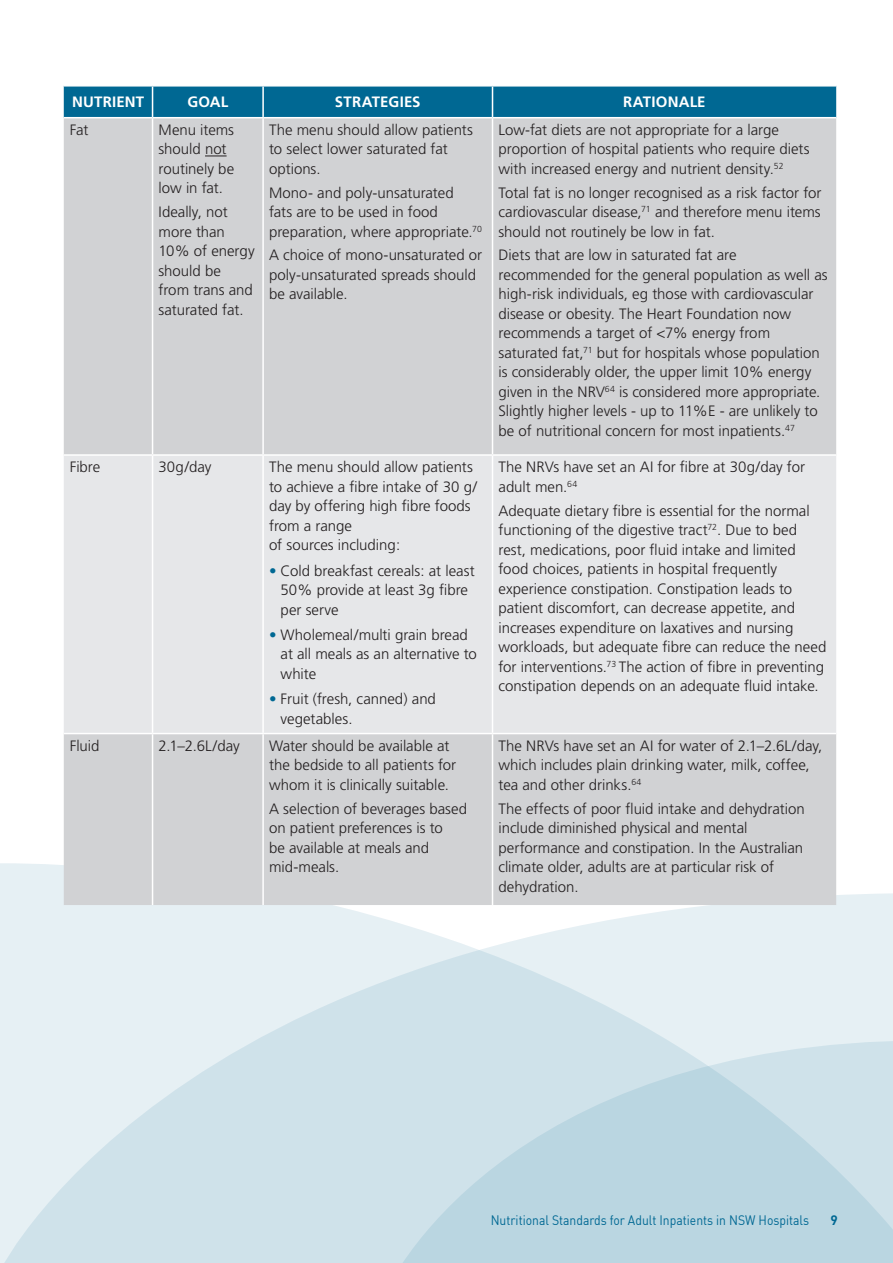
<style>
.page{position:relative;width:893px;height:1263px;background:#fff}
.page>*{position:absolute;margin:0;border:0;box-sizing:border-box;transform-origin:0 0}
.t1{font:300 15px/19.5px "Frutiger";color:#231f20}
.t2{font:700 15px "Frutiger";letter-spacing:.01em;color:#fff}
.t3{font:13.5px "DIN";color:#006893;scale:.9 1}
.t4{font:700 13.5px "DIN";color:#006893}
.s1{color:#006893}
</style>
<div class="page">
<svg style="left:0;top:863px;width:893px;height:400px;background:#deebf0"></svg>
<svg style="left:385px;top:1040px;width:508px;height:223px;background:#c4dbe5"></svg>
<div style="left:64px;top:87px;width:772px;height:30px;background:#006893"></div>
<div style="left:64px;top:118px;width:772px;height:787px;background:#d1d2d4"></div>
<div style="left:64px;top:456px;width:772px;height:277px;background:#e6e7e9"></div>
<hr style="left:262px;top:118px;width:2px;height:336px;background:#fff">
<hr style="left:153px;top:454px;width:110px;height:2px;background:#fff">
<hr style="left:263px;top:454px;width:229px;height:2px;background:#fff">
<hr style="left:262px;top:456px;width:2px;height:277px;background:#fff">
<hr style="left:262px;top:87px;width:2px;height:30px;background:#fff">
<hr style="left:152px;top:87px;width:1px;height:30px;background:#fff">
<hr style="left:152px;top:118px;width:1px;height:336px;background:#fff">
<hr style="left:64px;top:454px;width:89px;height:2px;background:#fff">
<hr style="left:152px;top:456px;width:1px;height:277px;background:#fff">
<hr style="left:492px;top:87px;width:1px;height:30px;background:#fff">
<hr style="left:492px;top:118px;width:1px;height:336px;background:#fff">
<hr style="left:492px;top:454px;width:344px;height:2px;background:#fff">
<hr style="left:492px;top:456px;width:1px;height:277px;background:#fff">
<hr style="left:64px;top:733px;width:89px;height:1px;background:#fff">
<hr style="left:153px;top:733px;width:110px;height:1px;background:#fff">
<hr style="left:152px;top:734px;width:1px;height:171px;background:#fff">
<hr style="left:263px;top:733px;width:229px;height:1px;background:#fff">
<hr style="left:262px;top:734px;width:2px;height:171px;background:#fff">
<hr style="left:492px;top:733px;width:344px;height:1px;background:#fff">
<hr style="left:492px;top:734px;width:1px;height:171px;background:#fff">
<svg style="left:205px;top:156px;width:22px;height:1px"></svg>
<p class="t2" style="left:72px;top:93px;width:74px">NUTRIENT</p>
<p class="t2" style="left:187px;top:93px;width:42px">GOAL</p>
<p class="t2" style="left:335px;top:93px;width:87px">STRATEGIES</p>
<p class="t2" style="left:623px;top:93px;width:84px">RATIONALE</p>
<p class="t1" style="left:70px;top:120px;width:20px">Fat</p>
<p class="t1" style="left:159px;top:120px;width:77px">Menu items should not routinely be low in fat.</p>
<p class="t1" style="left:159px;top:202px;width:98px">Ideally, not more than<br>10% of energy should be from trans and saturated fat.</p>
<p class="t1" style="left:498px;top:120px;width:313px">Low-fat diets are not appropriate for a large proportion of hospital patients who require diets with increased energy and nutrient density.<sup>52</sup></p>
<p class="t1" style="left:498px;top:183px;width:325px;text-align:justify">Total fat is no longer recognised as a risk factor for cardiovascular disease,<sup>71</sup> and therefore menu items should not routinely be low in fat.</p>
<p class="t1" style="left:498px;top:246px;width:331px">Diets that are low in saturated fat are recommended for the general population as well as high-risk individuals, eg those with cardiovascular disease or obesity. The Heart Foundation now recommends a target of &lt;7% energy from saturated fat,<sup>71</sup> but for hospitals whose population is considerably older, the upper limit 10% energy given in the NRV<sup>64</sup> is considered more appropriate.<br>Slightly higher levels - up to 11%E - are unlikely to be of nutritional concern for most inpatients.<sup>47</sup></p>
<p class="t1" style="left:269px;top:120px;width:205px">The menu should allow patients to select lower saturated fat options.</p>
<p class="t1" style="left:269px;top:183px;width:214px">Mono- and poly-unsaturated<br>fats are to be used in food preparation, where appropriate.<sup>70</sup></p>
<p class="t1" style="left:269px;top:246px;width:215px">A choice of mono-unsaturated or poly-unsaturated spreads should be available.</p>
<p class="t1" style="left:70px;top:458px;width:32px">Fibre</p>
<p class="t1" style="left:159px;top:458px;width:55px">30g/day</p>
<p class="t1" style="left:269px;top:458px;width:210px">The menu should allow patients to achieve a fibre intake of 30 g/ day by offering high fibre foods from a range<br>of sources including:</p>
<p class="t1" style="left:281px;top:561px;width:196px;text-indent:-12px"><span class="s1">•</span> Cold breakfast cereals: at least<br>50% provide at least 3g fibre per serve</p>
<p class="t1" style="left:281px;top:625px;width:198px;text-indent:-12px"><span class="s1">•</span> Wholemeal/multi grain bread at all meals as an alternative to white</p>
<p class="t1" style="left:281px;top:689px;width:157px;text-indent:-12px"><span class="s1">•</span> Fruit (fresh, canned) and vegetables.</p>
<p class="t1" style="left:70px;top:736px;width:31px">Fluid</p>
<p class="t1" style="left:159px;top:736px;width:83px">2.1–2.6L/day</p>
<p class="t1" style="left:269px;top:736px;width:189px">Water should be available at the bedside to all patients for whom it is clinically suitable.</p>
<p class="t1" style="left:269px;top:799px;width:199px">A selection of beverages based on patient preferences is to<br>be available at meals and mid-meals.</p>
<p class="t1" style="left:498px;top:458px;width:308px">The NRVs have set an AI for fibre at 30g/day for adult men.<sup>64</sup></p>
<p class="t1" style="left:498px;top:501px;width:329px">Adequate dietary fibre is essential for the normal functioning of the digestive tract<sup>72</sup>. Due to bed rest, medications, poor fluid intake and limited food choices, patients in hospital frequently experience constipation. Constipation leads to patient discomfort, can decrease appetite, and increases expenditure on laxatives and nursing workloads, but adequate fibre can reduce the need for interventions.<sup>73</sup> The action of fibre in preventing constipation depends on an adequate fluid intake.</p>
<p class="t1" style="left:498px;top:736px;width:325px">The NRVs have set an AI for water of 2.1–2.6L/day, which includes plain drinking water, milk, coffee, tea and other drinks.<sup>64</sup></p>
<p class="t1" style="left:498px;top:799px;width:308px">The effects of poor fluid intake and dehydration include diminished physical and mental performance and constipation. In the Australian climate older, adults are at particular risk of dehydration.</p>
<p class="t3" style="left:491px;top:1211px;width:355px">Nutritional Standards for Adult Inpatients in NSW Hospitals</p>
<p class="t4" style="left:830px;top:1211px;width:9px">9</p>
</div>
